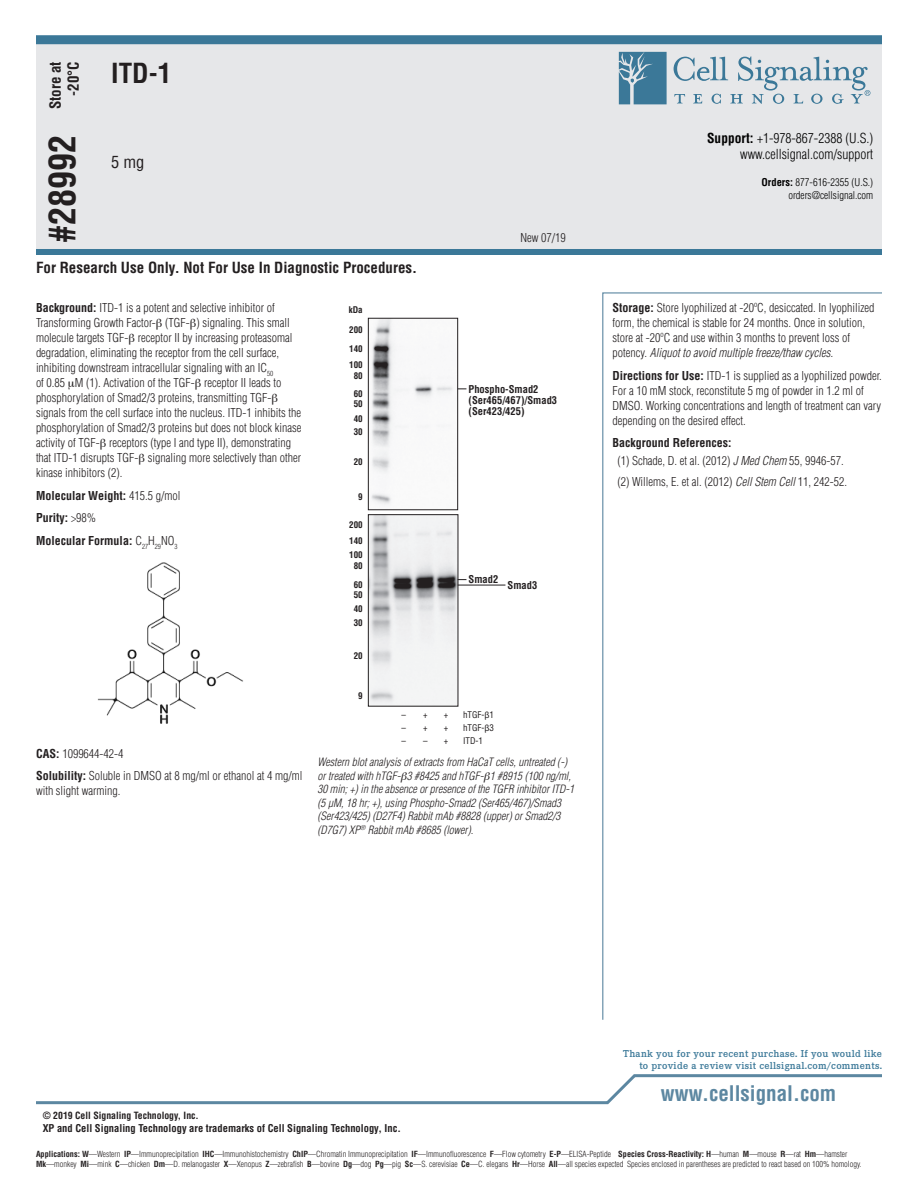
<style>
.page{position:relative;width:918px;height:1188px;background:#fff}
.page>*{position:absolute;margin:0;border:0;box-sizing:border-box;transform-origin:0 0}
.Number{font:700 condensed 36px "Helvetica";color:#231f20}
.Name{font:700 condensed 27px "Helvetica";color:#231f20}
.t1{font:700 condensed 21px "Helvetica";color:#5c87a1}
.Size{font:condensed 16.5px "Helvetica";color:#231f20}
.Storage_Temp{font:700 condensed 15px "Helvetica";color:#231f20}
.t2{font:300 condensed 13.5px/16.2px "Helvetica";color:#000;text-align:right}
.Body_Text{font:300 condensed 12px/15px "Helvetica";color:#231f20}
.Background_Reference{font:300 condensed 12px "Helvetica";color:#231f20}
.Body_Text-2{font:700 condensed 12px "Helvetica";color:#231f20}
.Background_Reference-2{font:700 condensed 12px "Helvetica";color:#231f20}
.DILUTIONS{font:italic 300 condensed 11.25px/13.5px "Helvetica";color:#231f20}
.legalBar{font:700 condensed 10.5px/11.2px "Helvetica";color:#231f20}
.t3{font:600 10.5px/12px "Corporate E Pro";letter-spacing:.025em;color:#3b7898;text-align:right}
.t4{font:300 condensed 10.5px/12.6px "Helvetica";color:#000;text-align:right}
.legalBar-2{font:700 condensed 9.75px "Helvetica";color:#231f20}
.t5{font:700 condensed 9px/19px "Helvetica";color:#231f20}
.t6{font:condensed 9px "Helvetica";color:#231f20}
.t7{font:300 condensed 8.25px/9.9px "Helvetica";color:#231f20}
.s1{font-weight:700}
.s2{font-weight:300}
.s3{font-family:"Myriad Pro";font-stretch:normal}
.s4{font-style:italic}
</style>
<div class="page">
<div style="left:36px;top:43px;width:846px;height:210px;background:#e6e7e9"></div>
<div style="left:36px;top:249px;width:846px;height:6px;background:#3b7898"></div>
<div style="left:36px;top:35px;width:846px;height:9px;background:#3b7898"></div>
<svg style="left:619px;top:52px;width:48px;height:52px;background:#5388a3"></svg>
<svg style="left:674px;top:56px;width:196px;height:48px"></svg>
<svg style="left:36px;top:1074px;width:846px;height:31px"></svg>
<img style="left:97px;top:562px;width:146px;height:162px">
<svg style="left:602px;top:292px;width:280px;height:728px"></svg>
<img style="left:370px;top:516px;width:86px;height:189px">
<img style="left:371px;top:320px;width:82px;height:185px">
<hr style="left:458px;top:585px;width:47px;height:1px;background:#231f20">
<div style="left:368px;top:318px;width:90px;height:192px;border:1px solid #231f20"></div>
<div style="left:368px;top:514px;width:90px;height:193px;border:1px solid #231f20"></div>
<p class="Storage_Temp" style="left:46px;top:109px;width:49px;rotate:-90deg">Store at</p>
<p class="Storage_Temp" style="left:64px;top:96px;width:36px;rotate:-90deg">-20°C</p>
<p class="Number" style="left:40px;top:243px;width:109px;rotate:-90deg">#28992</p>
<p class="Name" style="left:111px;top:57px;width:61px">ITD-1</p>
<p class="Size" style="left:111px;top:152px;width:35px">5 mg</p>
<p class="Storage_Temp" style="left:36px;top:258px;width:383px">For Research Use Only. Not For Use In Diagnostic Procedures.</p>
<p class="Body_Text" style="left:36px;top:300px;width:267px"><span class="s1">Background:</span> ITD-1 is a potent and selective inhibitor of Transforming Growth Factor- (TGF- ) signaling. This small molecule targets TGF- receptor II by increasing proteasomal degradation, eliminating the receptor from the cell surface, inhibiting downstream intracellular signaling with an IC<sub>50<br></sub>of 0.85 M (1). Activation of the TGF- receptor II leads to phosphorylation of Smad2/3 proteins, transmitting TGF&shy;signals from the cell surface into the nucleus. ITD-1 inhibits the phosphorylation of Smad2/3 proteins but does not block kinase activity of TGF- receptors (type I and type II), demonstrating that ITD-1 disrupts TGF- signaling more selectively than other kinase inhibitors (2).</p>
<p class="Body_Text-2" style="left:36px;top:488px;width:146px">Molecular Weight: <span class="s2">415.5 g/mol</span></p>
<p class="Body_Text-2" style="left:36px;top:510px;width:62px">Purity: <span class="s2">&gt;98%</span></p>
<p class="Body_Text-2" style="left:36px;top:533px;width:143px">Molecular Formula: <span class="s2">C</span><sub>27</sub><span class="s2">H</span><sub>29</sub><span class="s2">NO</span><sub>3</sub></p>
<p class="t5" style="left:349px;top:300px;width:15px">kDa</p>
<p class="t5" style="left:349px;top:320px;width:15px">200<br>140</p>
<p class="t5" style="left:349px;top:359px;width:15px;line-height:11.4px;text-align:center">100<br>80</p>
<p class="t5" style="left:354px;top:389px;width:10px;line-height:9.9px">60<br>50</p>
<p class="t5" style="left:354px;top:412px;width:10px;line-height:13px">40<br>30</p>
<p class="t5" style="left:354px;top:452px;width:10px">20</p>
<p class="t5" style="left:358px;top:487px;width:6px">9</p>
<p class="t5" style="left:349px;top:517px;width:15px;line-height:15.5px">200<br>140</p>
<p class="t5" style="left:349px;top:549px;width:15px;line-height:10.9px;text-align:center">100<br>80</p>
<p class="t5" style="left:354px;top:580px;width:10px;line-height:9.8px">60<br>50</p>
<p class="t5" style="left:354px;top:602px;width:10px;line-height:13.8px">40<br>30</p>
<p class="t5" style="left:354px;top:646px;width:10px">20</p>
<p class="t5" style="left:358px;top:686px;width:6px">9</p>
<p class="Body_Text" style="left:520px;top:230px;width:47px">New 07/19</p>
<p class="legalBar" style="left:469px;top:383px;width:90px">Phospho-Smad2 (Ser465/467)/Smad3 (Ser423/425)</p>
<p class="legalBar" style="left:469px;top:574px;width:31px">Smad2</p>
<p class="legalBar" style="left:508px;top:579px;width:31px">Smad3</p>
<p class="Body_Text" style="left:36px;top:746px;width:89px"><span class="s1">CAS:</span> 1099644-42-4</p>
<p class="Body_Text" style="left:36px;top:768px;width:268px"><span class="s1">Solubility:</span> Soluble in DMSO at 8 mg/ml or ethanol at 4 mg/ml with slight warming.</p>
<p class="t6" style="left:402px;top:709px;width:27px">– +</p>
<p class="t6" style="left:444px;top:709px;width:6px">+</p>
<p class="t6" style="left:463px;top:709px;width:33px">hTGF-<span class="s3">β</span>1</p>
<p class="t6" style="left:402px;top:722px;width:27px">– +</p>
<p class="t6" style="left:444px;top:722px;width:6px">+</p>
<p class="t6" style="left:463px;top:722px;width:33px">hTGF-<span class="s3">β</span>3</p>
<p class="t6" style="left:402px;top:735px;width:28px">– –</p>
<p class="t6" style="left:444px;top:735px;width:6px">+</p>
<p class="t6" style="left:463px;top:735px;width:21px">ITD-1</p>
<p class="DILUTIONS" style="left:318px;top:756px;width:258px">Western blot analysis of extracts from HaCaT cells, untreated (-) or treated with hTGF- 3 #8425 and hTGF- 1 #8915 (100 ng/ml, 30 min; +) in the absence or presence of the TGFR inhibitor ITD-1 (5 μM, 18 hr; +), using Phospho-Smad2 (Ser465/467)/Smad3 (Ser423/425) (D27F4) Rabbit mAb #8828 (upper) or Smad2/3 (D7G7) XP<sup>®</sup> Rabbit mAb #8685 (lower).</p>
<p class="t2" style="left:707px;top:130px;width:168px"><span class="s1">Support:</span> +1-978-867-2388 (U.S.) www.cellsignal.com/support</p>
<p class="t4" style="left:762px;top:176px;width:113px"><span class="s1">Orders:</span> 877-616-2355 (U.S.) orders@cellsignal.com</p>
<p class="Body_Text" style="left:612px;top:300px;width:264px"><span class="s1">Storage:</span> Store lyophilized at -20ºC, desiccated. In lyophilized form, the chemical is stable for 24 months. Once in solution, store at -20ºC and use within 3 months to prevent loss of potency. <span class="s4">Aliquot to avoid multiple freeze/thaw cycles.</span></p>
<p class="Body_Text" style="left:613px;top:368px;width:271px"><span class="s1">Directions for Use:</span> ITD-1 is supplied as a lyophilized powder.<br>For a 10 mM stock, reconstitute 5 mg of powder in 1.2 ml of DMSO. Working concentrations and length of treatment can vary depending on the desired effect.</p>
<p class="Background_Reference-2" style="left:613px;top:435px;width:120px">Background References:</p>
<p class="Background_Reference" style="left:617px;top:453px;width:228px">(1) Schade, D. et al. (2012) <span class="s4">J Med Chem</span> 55, 9946-57.</p>
<p class="Background_Reference" style="left:617px;top:474px;width:231px">(2) Willems, E. et al. (2012) <span class="s4">Cell Stem Cell</span> 11, 242-52.</p>
<p class="legalBar-2" style="left:43px;top:1109px;width:158px">© 2019 Cell Signaling Technology, Inc.</p>
<p class="legalBar" style="left:43px;top:1122px;width:360px">XP and Cell Signaling Technology are trademarks of Cell Signaling Technology, Inc.</p>
<p class="t3" style="left:623px;top:1047px;width:260px">Thank you for your recent purchase. If you would like to provide a review visit cellsignal.com/comments.</p>
<h3 class="t1" style="left:661px;top:1080px;width:177px">www.cellsignal.com</h3>
<p class="t7" style="left:36px;top:1149px;width:827px"><span class="s1">Applications: W</span>—Western <span class="s1">IP</span>—Immunoprecipitation <span class="s1">IHC</span>—Immunohistochemistry <span class="s1">ChIP</span>—Chromatin Immunoprecipitation <span class="s1">IF</span>—Immunofluorescence <span class="s1">F</span>—Flow cytometry <span class="s1">E-P</span>—ELISA-Peptide <span class="s1">Species Cross-Reactivity: H</span>—human <span class="s1">M</span>—mouse <span class="s1">R</span>—rat <span class="s1">Hm</span>—hamster<br><span class="s1">Mk</span>—monkey <span class="s1">Mi</span>—mink <span class="s1">C</span>—chicken <span class="s1">Dm</span>—D. melanogaster <span class="s1">X</span>—Xenopus <span class="s1">Z</span>—zebrafish <span class="s1">B</span>—bovine <span class="s1">Dg</span>—dog <span class="s1">Pg</span>—pig <span class="s1">Sc</span>—S. cerevisiae <span class="s1">Ce</span>—C. elegans <span class="s1">Hr</span>—Horse <span class="s1">All</span>—all species expected Species enclosed in parentheses are predicted to react based on 100% homology.</p>
</div>
